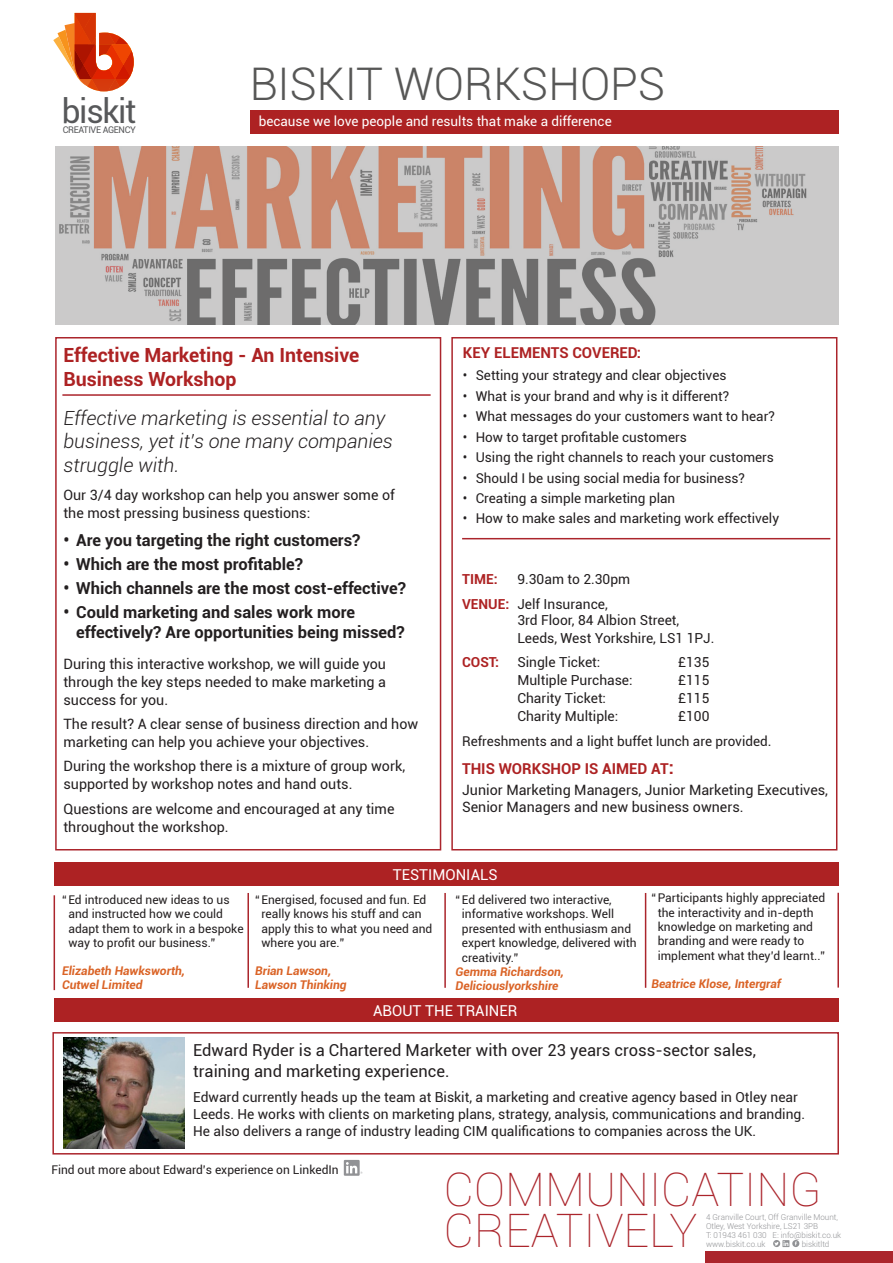
<style>
.page{position:relative;width:893px;height:1263px;background:#fff}
.page>*{position:absolute;margin:0;border:0;box-sizing:border-box;transform-origin:0 0}
.t1{font:100 46.65px "Roboto";color:#ab252c}
.t2{font:300 45px "Roboto";color:#575756}
.t3{font:33.3px "Roboto";letter-spacing:-.04em;color:#57585a}
.t4{font:italic 300 19.5px/23.4px "Roboto";color:#231f20}
.t5{font:700 19.5px/23.4px "Roboto";color:#ad2223}
.t6{font:700 16.5px/19.8px "Roboto";color:#231f20}
.t7{font:16.5px/21px "Roboto";color:#231f20}
.t8{font:700 15px "Roboto";color:#ad2223}
.t9{font:15px "Roboto";color:#fff}
.t10{font:14.25px/18px "Roboto";color:#231f20}
.t11{font:13.8px/16.5px "Roboto";color:#231f20}
.t12{font:700 13.8px "Roboto";color:#ad2223}
.t13{font:13.5px "Roboto";color:#231f20}
.t14{font:13.5px "Roboto";color:#fff}
.t15{font:12px/14.4px "Roboto";color:#231f20}
.t16{font:italic 700 12px "Roboto";color:#da6326}
.t17{font:9.15px "Roboto";letter-spacing:-.04em;color:#57585a}
.t18{font:300 8.1px "Roboto";color:#919295}
.s1{font-weight:700;color:#ad2223}
.s2{font-size:14.25px}
.s3{font-size:18px}
</style>
<div class="page">
<svg style="left:53px;top:13px;width:22px;height:60px"></svg>
<svg style="left:75px;top:13px;width:59px;height:78px"></svg>
<div style="left:706px;top:1251px;width:187px;height:12px;background:#ab252c"></div>
<svg style="left:792px;top:1240px;width:7px;height:7px"></svg>
<svg style="left:774px;top:1240px;width:15px;height:7px"></svg>
<div style="left:251px;top:111px;width:588px;height:23px;background:#ad2223"></div>
<svg style="left:55px;top:146px;width:783px;height:179px;background:#bca9a3"></svg>
<div style="left:55px;top:337px;width:386px;height:513px;border:2px solid #ab252c"></div>
<div style="left:54px;top:998px;width:785px;height:24px;background:#ad2223"></div>
<div style="left:54px;top:862px;width:785px;height:24px;background:#ad2223"></div>
<hr style="left:62px;top:394px;width:369px;height:2px;background:#ab252c">
<div style="left:451px;top:337px;width:386px;height:513px;border:2px solid #ab252c"></div>
<hr style="left:462px;top:538px;width:368px;height:1px;background:#ab252c">
<hr style="left:444px;top:893px;width:2px;height:95px;background:#ab252c">
<hr style="left:645px;top:893px;width:1px;height:95px;background:#ab252c">
<hr style="left:247px;top:893px;width:2px;height:95px;background:#ab252c">
<hr style="left:54px;top:895px;width:1px;height:95px;background:#ab252c">
<hr style="left:837px;top:893px;width:2px;height:94px;background:#ab252c">
<svg style="left:344px;top:1160px;width:18px;height:16px"></svg>
<div style="left:52px;top:1032px;width:787px;height:122px;border:2px solid #ab252c"></div>
<img style="left:64px;top:1038px;width:121px;height:111px">
<p class="t3" style="left:62px;top:88px;width:76px">biskit</p>
<p class="t17" style="left:63px;top:123px;width:75px">CREATIVE AGENCY</p>
<p class="t2" style="left:250px;top:53px;width:417px">BISKIT WORKSHOPS</p>
<p class="t14" style="left:259px;top:112px;width:354px">because we love people and results that make a difference</p>
<p class="t5" style="left:63px;top:343px;width:297px">Effective Marketing - An Intensive<br>Business Workshop</p>
<p class="t8" style="left:463px;top:342px;width:180px">KEY ELEMENTS COVERED:</p>
<p class="t13" style="left:463px;top:366px;width:265px">• Setting your strategy and clear objectives</p>
<p class="t13" style="left:463px;top:386px;width:268px">• What is your brand and why is it different?</p>
<p class="t13" style="left:463px;top:407px;width:313px">• What messages do your customers want to hear?</p>
<p class="t13" style="left:463px;top:427px;width:225px">• How to target profitable customers</p>
<p class="t13" style="left:463px;top:448px;width:312px">• Using the right channels to reach your customers</p>
<p class="t13" style="left:463px;top:468px;width:283px">• Should I be using social media for business?</p>
<p class="t13" style="left:463px;top:489px;width:214px">• Creating a simple marketing plan</p>
<p class="t13" style="left:463px;top:509px;width:318px">• How to make sales and marketing work effectively</p>
<p class="t4" style="left:63px;top:406px;width:331px">Effective marketing is essential to any business, yet it’s one many companies struggle with.</p>
<p class="t10" style="left:63px;top:485px;width:333px">Our 3/4 day workshop can help you answer some of the most pressing business questions:</p>
<p class="t6" style="left:63px;top:529px;width:299px">• Are you targeting the right customers?</p>
<p class="t6" style="left:63px;top:554px;width:241px">• Which are the most profitable?</p>
<p class="t6" style="left:63px;top:578px;width:344px">• Which channels are the most cost-effective?</p>
<p class="t6" style="left:76px;top:602px;width:330px;text-indent:-13px">• Could marketing and sales work more effectively? Are opportunities being missed?</p>
<p class="t10" style="left:63px;top:654px;width:324px;text-align:justify">During this interactive workshop, we will guide you through the key steps needed to make marketing a success for you.</p>
<p class="t10" style="left:63px;top:714px;width:356px">The result? A clear sense of business direction and how marketing can help you achieve your objectives.</p>
<p class="t10" style="left:63px;top:757px;width:343px">During the workshop there is a mixture of group work, supported by workshop notes and hand outs.</p>
<p class="t10" style="left:63px;top:799px;width:332px">Questions are welcome and encouraged at any time throughout the workshop.</p>
<p class="t12" style="left:462px;top:569px;width:37px">TIME:</p>
<p class="t11" style="left:517px;top:570px;width:114px">9.30am to 2.30pm</p>
<p class="t11" style="left:517px;top:595px;width:163px;text-indent:-55px"><span class="s1">VENUE:</span> Jelf Insurance,<br>3rd Floor, 84 Albion Street,</p>
<p class="t11" style="left:517px;top:629px;width:199px">Leeds, West Yorkshire, LS1 1PJ.</p>
<p class="t12" style="left:462px;top:653px;width:38px">COST:</p>
<p class="t11" style="left:517px;top:654px;width:84px">Single Ticket:</p>
<p class="t11" style="left:678px;top:654px;width:33px">£135</p>
<p class="t11" style="left:517px;top:672px;width:117px">Multiple Purchase:</p>
<p class="t11" style="left:678px;top:672px;width:33px">£115</p>
<p class="t11" style="left:517px;top:690px;width:90px">Charity Ticket:</p>
<p class="t11" style="left:678px;top:690px;width:33px">£115</p>
<p class="t11" style="left:517px;top:708px;width:102px">Charity Multiple:</p>
<p class="t11" style="left:678px;top:708px;width:33px">£100</p>
<p class="t13" style="left:462px;top:732px;width:311px">Refreshments and a light buffet lunch are provided<span class="s2">.</span></p>
<p class="t8" style="left:462px;top:758px;width:213px">THIS WORKSHOP IS AIMED AT<span class="s3">:</span></p>
<p class="t10" style="left:462px;top:781px;width:367px;line-height:17.1px">Junior Marketing Managers, Junior Marketing Executives,<br>Senior Managers and new business owners.</p>
<p class="t15" style="left:68px;top:892px;width:177px;text-indent:-6px">“ Ed introduced new ideas to us and instructed how we could adapt them to work in a bespoke way to profit our business.”</p>
<p class="t16" style="left:62px;top:962px;width:124px">Elizabeth Hawksworth,</p>
<p class="t16" style="left:62px;top:976px;width:82px">Cutwel Limited</p>
<p class="t9" style="left:393px;top:864px;width:106px">TESTIMONIALS</p>
<p class="t15" style="left:261px;top:892px;width:172px;text-indent:-6px">“ Energised, focused and fun. Ed really knows his stuff and can apply this to what you need and where you are.”</p>
<p class="t16" style="left:255px;top:962px;width:78px">Brian Lawson,</p>
<p class="t16" style="left:255px;top:976px;width:93px">Lawson Thinking</p>
<p class="t15" style="left:462px;top:892px;width:176px;text-indent:-6px">“ Ed delivered two interactive, informative workshops. Well presented with enthusiasm and expert knowledge, delivered with creativity.”</p>
<p class="t16" style="left:456px;top:963px;width:110px">Gemma Richardson,</p>
<p class="t16" style="left:456px;top:977px;width:104px">Deliciouslyorkshire</p>
<p class="t9" style="left:373px;top:1000px;width:146px">ABOUT THE TRAINER</p>
<p class="t15" style="left:658px;top:890px;width:169px;text-indent:-6px">“Participants highly appreciated the interactivity and in-depth knowledge on marketing and branding and were ready to implement what they’d learnt..”</p>
<p class="t16" style="left:651px;top:975px;width:131px">Beatrice Klose, Intergraf</p>
<p class="t7" style="left:193px;top:1039px;width:564px">Edward Ryder is a Chartered Marketer with over 23 years cross-sector sales, training and marketing experience.</p>
<p class="t11" style="left:193px;top:1089px;width:613px">Edward currently heads up the team at Biskit, a marketing and creative agency based in Otley near<br>Leeds. He works with clients on marketing plans, strategy, analysis, communications and branding.<br>He also delivers a range of industry leading CIM qualifications to companies across the UK.</p>
<p class="t15" style="left:51px;top:1162px;width:289px">Find out more about Edward’s experience on LinkedIn</p>
<p class="t1" style="left:444px;top:1157px;width:379px">COMMUNICATING</p>
<p class="t1" style="left:444px;top:1198px;width:255px">CREATIVELY</p>
<p class="t18" style="left:706px;top:1211px;width:134px">4 Granville Court, Off Granville Mount,</p>
<p class="t18" style="left:706px;top:1220px;width:114px">Otley, West Yorkshire, LS21 3PB</p>
<p class="t18" style="left:706px;top:1229px;width:137px">T: 01943 461 030 E: info@biskit.co.uk</p>
<p class="t18" style="left:706px;top:1238px;width:61px">www.biskit.co.uk</p>
<p class="t18" style="left:802px;top:1238px;width:29px">biskitltd</p>
</div>
